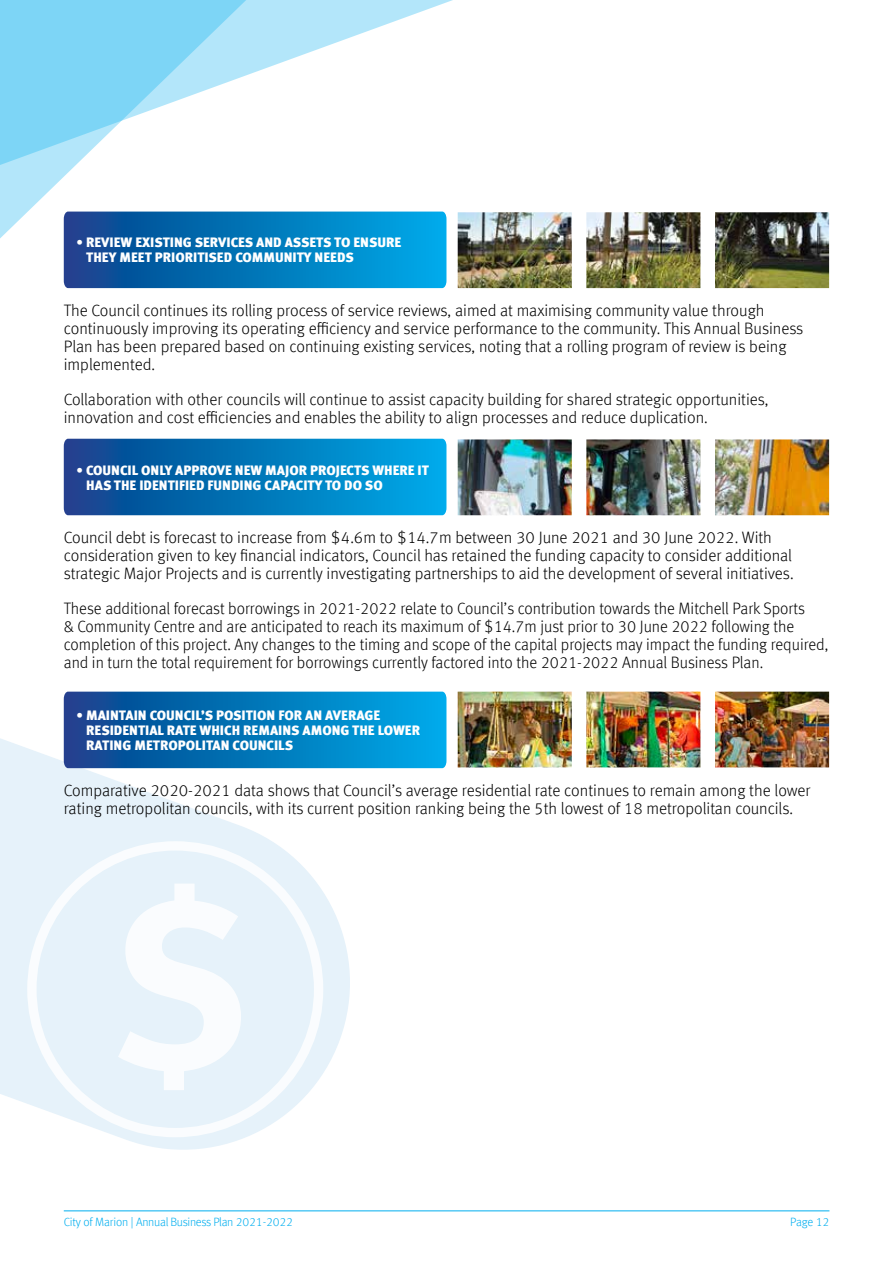
<style>
.page{position:relative;width:893px;height:1263px;background:#fff}
.page>*{position:absolute;margin:0;border:0;box-sizing:border-box;transform-origin:0 0}
.t1{font:300 16.5px/18px "Meta Offc";color:#000}
.t2{font:900 13.5px/15px "Meta Offc";color:#fff}
.t3{font:300 12px "Meta Offc";letter-spacing:-.02em;color:#00aeef}
</style>
<div class="page">
<svg style="left:0;top:697px;width:371px;height:453px;fill:#e6f2fa"></svg>
<div style="left:27px;top:841px;width:296px;height:296px;border:9px solid #fff;border-radius:50%"></div>
<svg style="left:259px;top:0;width:194px;height:71px"></svg>
<hr style="left:64px;top:1210px;width:765px;height:1px;background:#00aeef">
<svg style="left:0;top:0;width:259px;height:251px"></svg>
<svg style="left:64px;top:212px;width:382px;height:76px;background:#0376b9"></svg>
<svg style="left:64px;top:439px;width:382px;height:76px;background:#0376b9"></svg>
<svg style="left:64px;top:692px;width:382px;height:76px;background:#0376b9"></svg>
<img style="left:458px;top:439px;width:371px;height:76px">
<img style="left:458px;top:692px;width:371px;height:75px">
<img style="left:458px;top:212px;width:371px;height:76px">
<p class="t2" style="left:86px;top:236px;width:317px;text-indent:-10px">• REVIEW EXISTING SERVICES AND ASSETS TO ENSURE<br>THEY MEET PRIORITISED COMMUNITY NEEDS</p>
<p class="t1" style="left:64px;top:301px;width:741px">The Council continues its rolling process of service reviews, aimed at maximising community value through continuously improving its operating efficiency and service performance to the community. This Annual Business Plan has been prepared based on continuing existing services, noting that a rolling program of review is being implemented.</p>
<p class="t1" style="left:64px;top:390px;width:706px">Collaboration with other councils will continue to assist capacity building for shared strategic opportunities, innovation and cost efficiencies and enables the ability to align processes and reduce duplication.</p>
<p class="t2" style="left:86px;top:463px;width:344px;text-indent:-10px">• COUNCIL ONLY APPROVE NEW MAJOR PROJECTS WHERE IT<br>HAS THE IDENTIFIED FUNDING CAPACITY TO DO SO</p>
<p class="t1" style="left:64px;top:528px;width:731px">Council debt is forecast to increase from $4.6m to $14.7m between 30 June 2021 and 30 June 2022. With consideration given to key financial indicators, Council has retained the funding capacity to consider additional strategic Major Projects and is currently investigating partnerships to aid the development of several initiatives.</p>
<p class="t1" style="left:64px;top:599px;width:766px">These additional forecast borrowings in 2021-2022 relate to Council’s contribution towards the Mitchell Park Sports<br>&amp; Community Centre and are anticipated to reach its maximum of $14.7m just prior to 30 June 2022 following the completion of this project. Any changes to the timing and scope of the capital projects may impact the funding required, and in turn the total requirement for borrowings currently factored into the 2021-2022 Annual Business Plan.</p>
<p class="t2" style="left:86px;top:708px;width:335px;text-indent:-10px">• MAINTAIN COUNCIL’S POSITION FOR AN AVERAGE<br>RESIDENTIAL RATE WHICH REMAINS AMONG THE LOWER<br>RATING METROPOLITAN COUNCILS</p>
<p class="t1" style="left:64px;top:781px;width:748px">Comparative 2020-2021 data shows that Council’s average residential rate continues to remain among the lower rating metropolitan councils, with its current position ranking being the 5th lowest of 18 metropolitan councils.</p>
<p class="t3" style="left:64px;top:1215px;width:231px">City of Marion | Annual Business Plan 2021-2022</p>
<p class="t3" style="left:790px;top:1215px;width:41px">Page 12</p>
</div>
